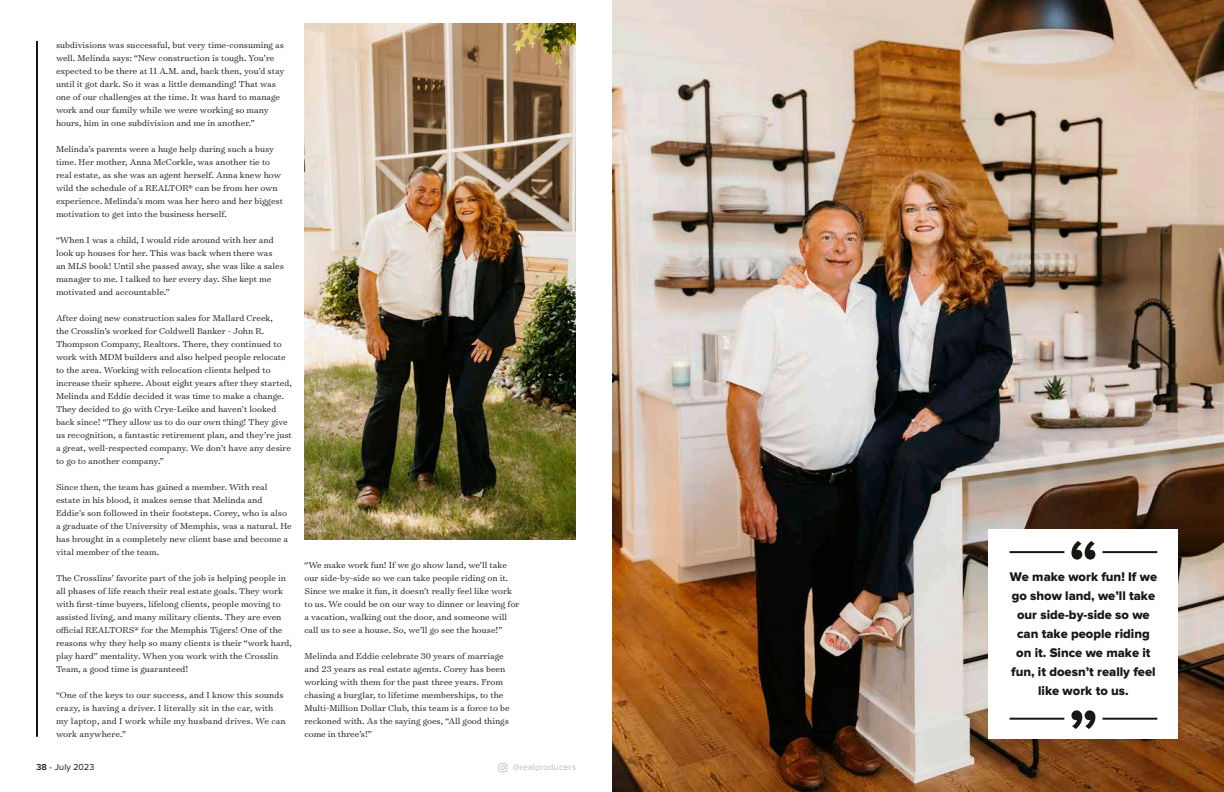
<style>
.page{position:relative;width:1224px;height:792px;background:#fff}
.page>*{position:absolute;margin:0;border:0;box-sizing:border-box;transform-origin:0 0}
.t1{font:13px/19px "Proxima Nova Extrabld";color:#171713;text-align:center}
.t2{font:300 9.8px/13px "Surveyor Text";color:#171713}
.t3{font:9px "Proxima Nova";letter-spacing:.01em;color:#bbbcbc}
.t4{font:9px "Proxima Nova";letter-spacing:.005em;color:#171713}
.s1{font-weight:600}
.s2{color:#26a7d9}
</style>
<div class="page">
<svg style="left:498px;top:763px;width:9px;height:9px"></svg>
<img style="left:612px;top:0;width:612px;height:792px">
<img style="left:304px;top:24px;width:272px;height:515px">
<div style="left:989px;top:529px;width:189px;height:210px;background:#fff"></div>
<svg style="left:1071px;top:710px;width:24px;height:19px"></svg>
<svg style="left:1071px;top:541px;width:24px;height:19px"></svg>
<hr style="left:1102px;top:551px;width:55px;height:2px;background:#171713">
<hr style="left:1102px;top:718px;width:55px;height:2px;background:#171713">
<hr style="left:1010px;top:551px;width:54px;height:2px;background:#171713">
<hr style="left:1010px;top:718px;width:54px;height:2px;background:#171713">
<hr style="left:36px;top:41px;width:2px;height:696px;background:#171713">
<p class="t2" style="left:56px;top:38px;width:230px">subdivisions was successful, but very time-consuming as well. Melinda says: “New construction is tough. You’re expected to be there at 11 A.M. and, back then, you’d stay until it got dark. So it was a little demanding! That was one of our challenges at the time. It was hard to manage work and our family while we were working so many hours, him in one subdivision and me in another.”</p>
<p class="t2" style="left:56px;top:142px;width:228px">Melinda’s parents were a huge help during such a busy time. Her mother, Anna McCorkle, was another tie to real estate, as she was an agent herself. Anna knew how wild the schedule of a REALTOR® can be from her own experience. Melinda’s mom was her hero and her biggest motivation to get into the business herself.</p>
<p class="t2" style="left:56px;top:233px;width:229px">“When I was a child, I would ride around with her and look up houses for her. This was back when there was an MLS book! Until she passed away, she was like a sales manager to me. I talked to her every day. She kept me motivated and accountable.”</p>
<p class="t2" style="left:56px;top:311px;width:237px">After doing new construction sales for Mallard Creek,<br>the Crosslin’s worked for Coldwell Banker - John R.<br>Thompson Company, Realtors. There, they continued to work with MDM builders and also helped people relocate to the area. Working with relocation clients helped to increase their sphere. About eight years after they started, Melinda and Eddie decided it was time to make a change.<br>They decided to go with Crye-Leike and haven’t looked back since! “They allow us to do our own thing! They give us recognition, a fantastic retirement plan, and they’re just a great, well-respected company. We don’t have any desire to go to another company.”</p>
<p class="t2" style="left:56px;top:480px;width:237px">Since then, the team has gained a member. With real estate in his blood, it makes sense that Melinda and Eddie’s son followed in their footsteps. Corey, who is also a graduate of the University of Memphis, was a natural. He has brought in a completely new client base and become a vital member of the team.</p>
<p class="t2" style="left:56px;top:571px;width:238px">The Crosslins’ favorite part of the job is helping people in all phases of life reach their real estate goals. They work with first-time buyers, lifelong clients, people moving to assisted living, and many military clients. They are even official REALTORS® for the Memphis Tigers! One of the reasons why they help so many clients is their “work hard, play hard” mentality. When you work with the Crosslin Team, a good time is guaranteed!</p>
<p class="t2" style="left:56px;top:688px;width:231px">“One of the keys to our success, and I know this sounds crazy, is having a driver. I literally sit in the car, with my laptop, and I work while my husband drives. We can work anywhere.”</p>
<p class="t2" style="left:304px;top:558px;width:217px">“We make work fun! If we go show land, we’ll take our side-by-side so we can take people riding on it.<br>Since we make it fun, it doesn’t really feel like work to us. We could be on our way to dinner or leaving for a vacation, walking out the door, and someone will call us to see a house. So, we’ll go see the house!”</p>
<p class="t2" style="left:304px;top:649px;width:207px">Melinda and Eddie celebrate 30 years of marriage and 23 years as real estate agents. Corey has been working with them for the past three years. From chasing a burglar, to lifetime memberships, to the Multi-Million Dollar Club, this team is a force to be reckoned with. As the saying goes, “All good things come in three’s!”</p>
<p class="t4" style="left:36px;top:762px;width:60px"><span class="s1">38</span> <span class="s2">•</span> July 2023</p>
<p class="t3" style="left:513px;top:762px;width:65px">@realproducers</p>
<h1 class="t1" style="left:1010px;top:568px;width:149px">We make work fun! If we go show land, we’ll take our side-by-side so we can take people riding on it. Since we make it fun, it doesn’t really feel like work to us.</h1>
</div>
